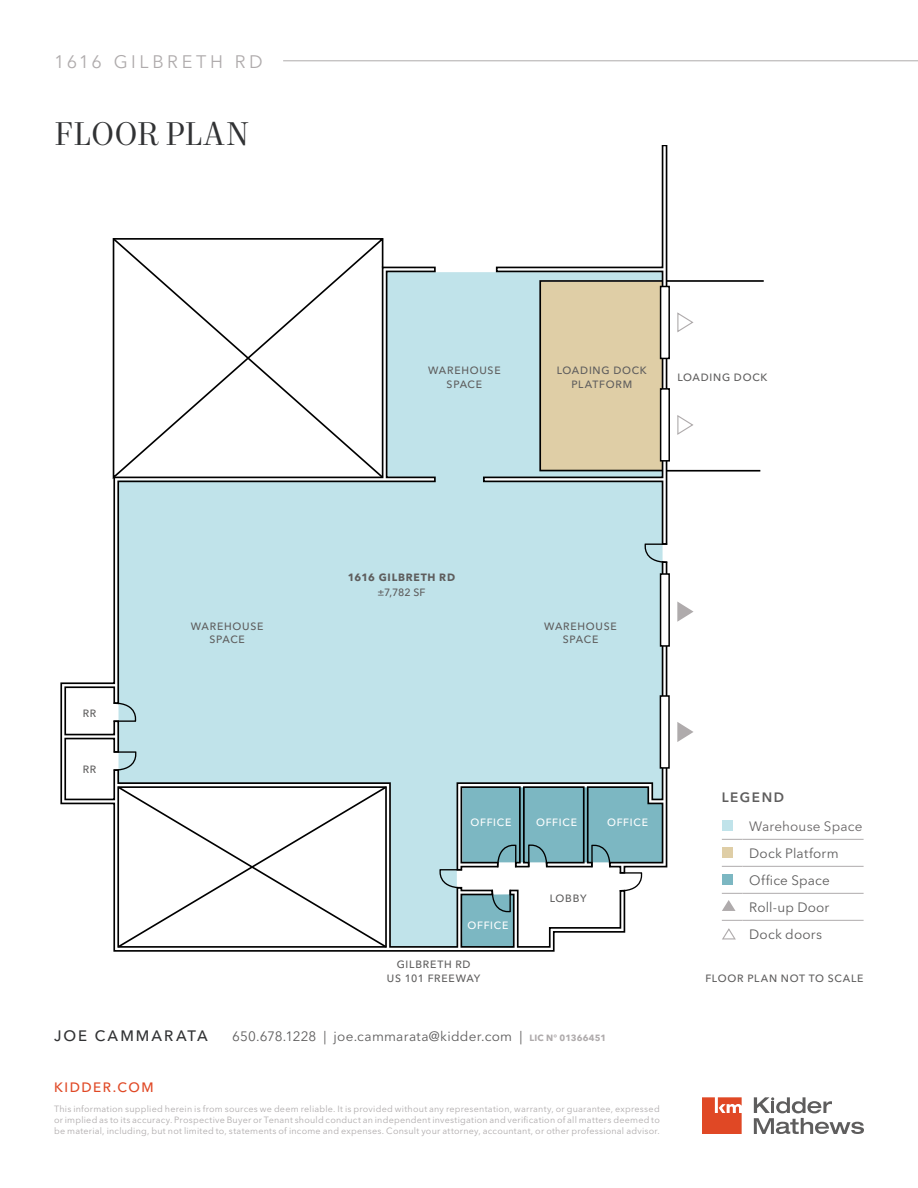
<style>
.page{position:relative;width:918px;height:1188px;background:#fff}
.page>*{position:absolute;margin:0;border:0;box-sizing:border-box;transform-origin:0 0}
.Headline_-_Level_2_-_Charcoal_2023{font:33px "Mort Modern 08";letter-spacing:-.005em;color:#313234}
.Section_Identifier_-_Sterling_2023{font:18px "Avenir Next LT Pro";letter-spacing:.2em;color:#afabac}
.Contact_Info_-_Ash_2023{font:500 15px "Avenir Next LT Pro";letter-spacing:.135em;color:#313234}
.Contact_Info_-_Ash_2023-2{font:13.5px "Avenir Next LT Pro";letter-spacing:.02em;color:#5e5d5d}
.Table_Input_-_White_2023{font:13.5px "Avenir Next LT Pro";letter-spacing:.01em;color:#5e5d5d}
.Table_Input_-_White_2023-2{font:13.5px "Avenir Next LT Pro";letter-spacing:.01em;color:#696667}
.t1{font:500 13.5px "Avenir Next LT Pro";letter-spacing:.11em;color:#e04825}
.Subhead_-_Level_1_-_White_2023{font:600 13.5px "Avenir Next LT Pro";letter-spacing:.115em;color:#5e5d5d}
.Other_Callout_Text_-_Ash_2023{font:500 10.5px/13.5px "Avenir Next LT Pro";letter-spacing:.07em;color:#5e5d5d;text-align:center}
.Other_Callout_Text_-_Ash_2023-2{font:500 10.5px "Avenir Next LT Pro";letter-spacing:.07em;color:#fff}
.Map_Highlight_-_Bold_-_Ash_2023{font:700 10.5px "Avenir Next LT Pro";letter-spacing:.075em;color:#5e5d5d}
.Map_Highlight_-_Subtext_-_Ash_2023{font:500 10.5px "Avenir Next LT Pro";color:#5e5d5d}
.t2{font:9px/10.8px "Avenir Next LT Pro";letter-spacing:.025em;color:#afabac;text-align:justify}
.s1{font-weight:700;font-size:9px;color:#afabac}
</style>
<div class="page">
<svg style="left:60px;top:266px;width:495px;height:686px"></svg>
<svg style="left:482px;top:145px;width:186px;height:398px"></svg>
<svg style="left:111px;top:238px;width:274px;height:242px"></svg>
<hr style="left:667px;top:280px;width:97px;height:2px;background:#000">
<hr style="left:667px;top:470px;width:93px;height:2px;background:#000">
<svg style="left:663px;top:543px;width:5px;height:21px"></svg>
<svg style="left:112px;top:702px;width:6px;height:20px"></svg>
<svg style="left:112px;top:751px;width:6px;height:20px"></svg>
<svg style="left:118px;top:272px;width:545px;height:676px;fill:#c0e3ea"></svg>
<div style="left:660px;top:286px;width:10px;height:73px;background:#fff;border:2px solid #000"></div>
<div style="left:660px;top:388px;width:10px;height:74px;background:#fff;border:2px solid #000"></div>
<div style="left:660px;top:573px;width:10px;height:74px;background:#fff;border:2px solid #000"></div>
<div style="left:660px;top:695px;width:10px;height:74px;background:#fff;border:2px solid #000"></div>
<svg style="left:677px;top:601px;width:17px;height:21px"></svg>
<svg style="left:677px;top:722px;width:16px;height:20px"></svg>
<svg style="left:722px;top:900px;width:14px;height:11px"></svg>
<hr style="left:742px;top:839px;width:122px;height:1px;background:#afabac">
<hr style="left:742px;top:866px;width:122px;height:1px;background:#afabac">
<hr style="left:742px;top:893px;width:122px;height:1px;background:#afabac">
<svg style="left:722px;top:839px;width:20px;height:1px"></svg>
<svg style="left:722px;top:866px;width:20px;height:1px"></svg>
<svg style="left:722px;top:893px;width:20px;height:1px"></svg>
<svg style="left:722px;top:920px;width:20px;height:1px"></svg>
<hr style="left:742px;top:920px;width:122px;height:1px;background:#afabac">
<div style="left:722px;top:820px;width:11px;height:11px;background:#c0e3ea"></div>
<div style="left:722px;top:847px;width:11px;height:11px;background:#dfcea6"></div>
<div style="left:722px;top:874px;width:11px;height:11px;background:#7cb7c2"></div>
<svg style="left:722px;top:928px;width:14px;height:12px"></svg>
<svg style="left:677px;top:415px;width:17px;height:20px"></svg>
<svg style="left:677px;top:312px;width:17px;height:21px"></svg>
<svg style="left:754px;top:1097px;width:110px;height:37px"></svg>
<svg style="left:702px;top:1097px;width:40px;height:37px"></svg>
<hr style="left:283px;top:61px;width:635px;height:1px;background:#afabac">
<p class="Section_Identifier_-_Sterling_2023" style="left:54px;top:51px;width:210px">1616 GILBRETH RD</p>
<p class="Headline_-_Level_2_-_Charcoal_2023" style="left:54px;top:114px;width:197px">FLOOR PLAN</p>
<p class="Other_Callout_Text_-_Ash_2023" style="left:83px;top:707px;width:15px">RR</p>
<p class="Other_Callout_Text_-_Ash_2023" style="left:83px;top:762px;width:15px">RR</p>
<p class="Other_Callout_Text_-_Ash_2023" style="left:191px;top:619px;width:74px">WAREHOUSE<br>SPACE</p>
<p class="Other_Callout_Text_-_Ash_2023" style="left:428px;top:364px;width:74px">WAREHOUSE<br>SPACE</p>
<p class="Other_Callout_Text_-_Ash_2023" style="left:557px;top:364px;width:92px">LOADING DOCK<br>PLATFORM</p>
<p class="Other_Callout_Text_-_Ash_2023" style="left:677px;top:370px;width:92px">LOADING DOCK</p>
<p class="Map_Highlight_-_Bold_-_Ash_2023" style="left:348px;top:571px;width:109px">1616 GILBRETH RD</p>
<p class="Map_Highlight_-_Subtext_-_Ash_2023" style="left:377px;top:586px;width:50px">±7,782 SF</p>
<p class="Other_Callout_Text_-_Ash_2023" style="left:544px;top:619px;width:74px">WAREHOUSE<br>SPACE</p>
<p class="Other_Callout_Text_-_Ash_2023-2" style="left:470px;top:816px;width:42px">OFFICE</p>
<p class="Other_Callout_Text_-_Ash_2023-2" style="left:536px;top:816px;width:42px">OFFICE</p>
<p class="Other_Callout_Text_-_Ash_2023-2" style="left:607px;top:816px;width:42px">OFFICE</p>
<p class="Other_Callout_Text_-_Ash_2023-2" style="left:467px;top:919px;width:42px">OFFICE</p>
<p class="Other_Callout_Text_-_Ash_2023" style="left:387px;top:958px;width:95px">GILBRETH RD<br>US 101 FREEWAY</p>
<p class="Other_Callout_Text_-_Ash_2023" style="left:550px;top:892px;width:38px">LOBBY</p>
<p class="Subhead_-_Level_1_-_White_2023" style="left:722px;top:789px;width:64px">LEGEND</p>
<p class="Table_Input_-_White_2023-2" style="left:749px;top:818px;width:115px">Warehouse Space</p>
<p class="Table_Input_-_White_2023" style="left:749px;top:845px;width:91px">Dock Platform</p>
<p class="Table_Input_-_White_2023" style="left:749px;top:872px;width:82px">Office Space</p>
<p class="Table_Input_-_White_2023" style="left:749px;top:899px;width:82px">Roll-up Door</p>
<p class="Table_Input_-_White_2023" style="left:749px;top:926px;width:74px">Dock doors</p>
<p class="Other_Callout_Text_-_Ash_2023" style="left:705px;top:971px;width:160px">FLOOR PLAN NOT TO SCALE</p>
<p class="Contact_Info_-_Ash_2023" style="left:54px;top:1027px;width:155px">JOE CAMMARATA</p>
<p class="Contact_Info_-_Ash_2023-2" style="left:232px;top:1029px;width:376px">650.678.1228 | joe.cammarata@kidder.com | <span class="s1">LIC N° 01366451</span></p>
<h3 class="t1" style="left:54px;top:1079px;width:101px">KIDDER.COM</h3>
<p class="t2" style="left:54px;top:1104px;width:607px">This information supplied herein is from sources we deem reliable. It is provided without any representation, warranty, or guarantee, expressed or implied as to its accuracy. Prospective Buyer or Tenant should conduct an independent investigation and verification of all matters deemed to be material, including, but not limited to, statements of income and expenses. Consult your attorney, accountant, or other professional advisor.</p>
</div>
